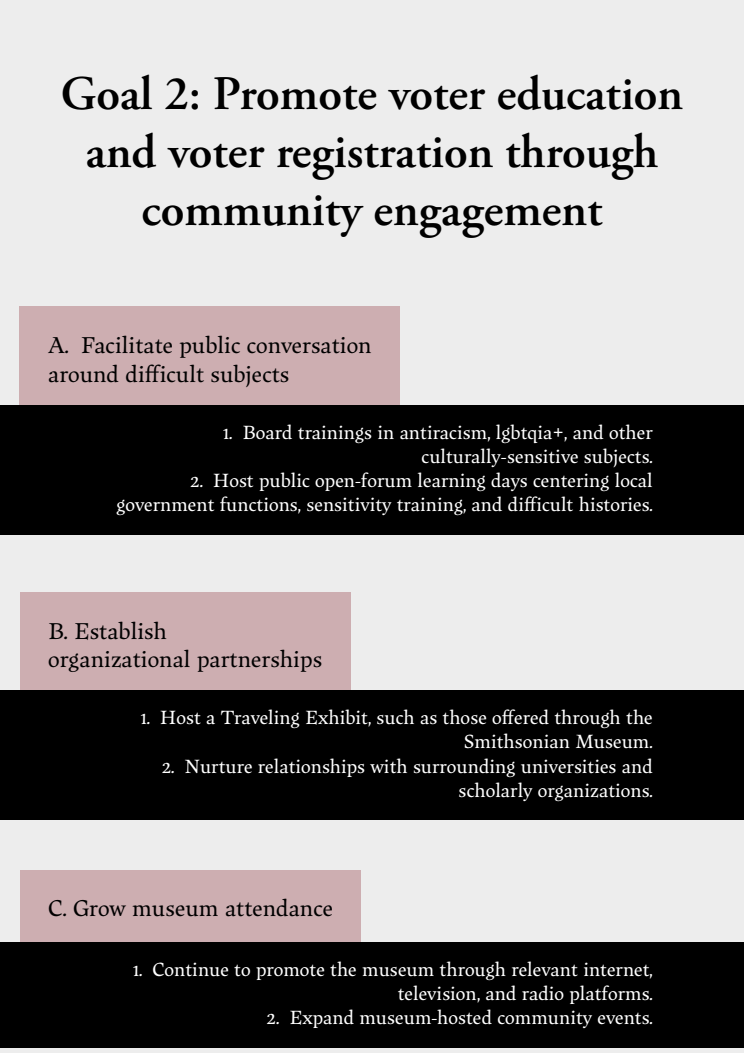
<style>
.page{position:relative;width:744px;height:1053px;background:#fff}
.page>*{position:absolute;margin:0;border:0;box-sizing:border-box;transform-origin:0 0}
.t1{font:600 48.08px/57.7px "Adobe Garamond Pro";color:#000;text-align:center}
.t2{font:24px/28.8px "Maecenas";color:#000}
.t3{font:20px/24px "Maecenas";color:#fff;text-align:right}
</style>
<div class="page">
<div style="left:0;top:0;width:744px;height:1052px;background:#ededed"></div>
<div style="left:19px;top:306px;width:381px;height:109px;background:#cdaeb1"></div>
<div style="left:0;top:404px;width:744px;height:130px;background:#000"></div>
<div style="left:20px;top:592px;width:330px;height:109px;background:#cdaeb1"></div>
<div style="left:20px;top:869px;width:341px;height:76px;background:#cdaeb1"></div>
<div style="left:0;top:690px;width:744px;height:129px;background:#000"></div>
<div style="left:0;top:942px;width:744px;height:105px;background:#000"></div>
<h1 class="t1" style="left:61px;top:66px;width:624px">Goal 2: Promote voter education and voter registration through community engagement</h1>
<h2 class="t2" style="left:48px;top:329px;width:325px">A. Facilitate public conversation around difficult subjects</h2>
<p class="t3" style="left:223px;top:419px;width:432px">1. Board trainings in antiracism, lgbtqia+, and other culturally-sensitive subjects.</p>
<p class="t3" style="left:117px;top:467px;width:538px">2. Host public open-forum learning days centering local government functions, sensitivity training, and difficult histories.</p>
<h2 class="t2" style="left:48px;top:615px;width:276px">B. Establish<br>organizational partnerships</h2>
<p class="t3" style="left:140px;top:704px;width:514px">1. Host a Traveling Exhibit, such as those offered through the</p>
<p class="t3" style="left:464px;top:728px;width:191px">Smithsonian Museum.</p>
<p class="t3" style="left:161px;top:752px;width:493px">2. Nurture relationships with surrounding universities and</p>
<p class="t3" style="left:459px;top:776px;width:196px">scholarly organizations.</p>
<h2 class="t2" style="left:48px;top:892px;width:286px">C. Grow museum attendance</h2>
<p class="t3" style="left:133px;top:956px;width:522px">1. Continue to promote the museum through relevant internet,</p>
<p class="t3" style="left:398px;top:980px;width:256px">television, and radio platforms.</p>
<p class="t3" style="left:266px;top:1004px;width:388px">2. Expand museum-hosted community events.</p>
</div>
